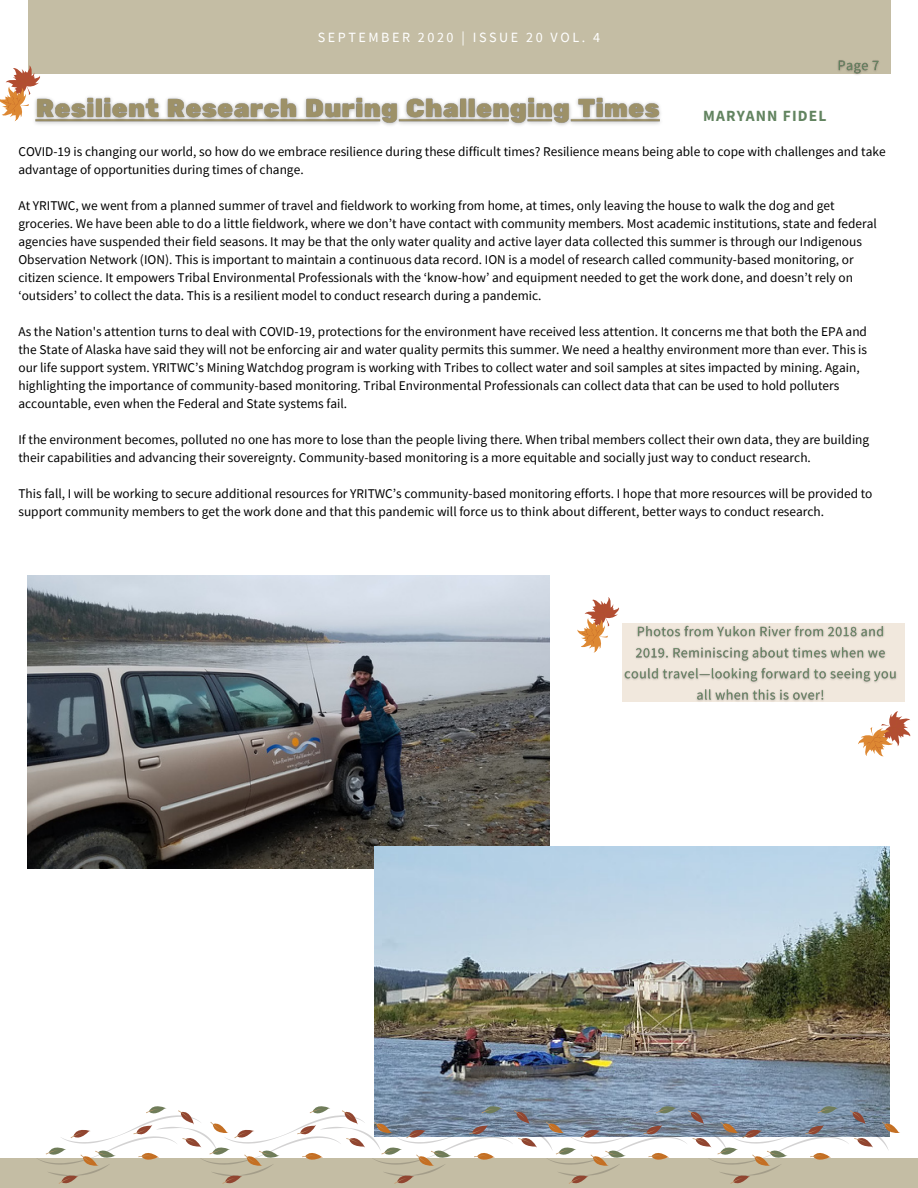
<style>
.page{position:relative;width:918px;height:1188px;background:#fff}
.page>*{position:absolute;margin:0;border:0;box-sizing:border-box;transform-origin:0 0}
.t1{font:700 15.45px "Source Sans Pro";letter-spacing:.07em;color:#628460}
.t2{font:14.1px "Source Sans Pro";letter-spacing:.18em;color:#fff}
.t3{font:13.35px/18px "Source Sans Pro";color:#000}
</style>
<div class="page">
<div style="left:28px;top:0;width:863px;height:74px;background:#c4bda4"></div>
<div style="left:0;top:1159px;width:918px;height:29px;background:#c4bda4"></div>
<img style="left:28px;top:575px;width:522px;height:294px">
<img style="left:375px;top:846px;width:515px;height:260px">
<img style="left:46px;top:97px;width:615px;height:29px">
<img style="left:622px;top:623px;width:279px;height:79px">
<svg style="left:36px;top:1106px;width:864px;height:78px"></svg>
<svg style="left:577px;top:597px;width:48px;height:60px"></svg>
<svg style="left:858px;top:711px;width:53px;height:46px"></svg>
<svg style="left:0;top:65px;width:46px;height:59px"></svg>
<img style="left:838px;top:60px;width:41px;height:15px">
<p class="t2" style="left:318px;top:28px;width:284px">SEPTEMBER 2020 | ISSUE 20 VOL. 4</p>
<p class="t1" style="left:703px;top:105px;width:125px">MARYANN FIDEL</p>
<p class="t3" style="left:18px;top:142px;width:869px">COVID-19 is changing our world, so how do we embrace resilience during these difficult times? Resilience means being able to cope with challenges and take advantage of opportunities during times of change.</p>
<p class="t3" style="left:18px;top:196px;width:860px">At YRITWC, we went from a planned summer of travel and fieldwork to working from home, at times, only leaving the house to walk the dog and get groceries. We have been able to do a little fieldwork, where we don’t have contact with community members. Most academic institutions, state and federal agencies have suspended their field seasons. It may be that the only water quality and active layer data collected this summer is through our Indigenous Observation Network (ION). This is important to maintain a continuous data record. ION is a model of research called community-based monitoring, or citizen science. It empowers Tribal Environmental Professionals with the ‘know-how’ and equipment needed to get the work done, and doesn’t rely on ‘outsiders’ to collect the data. This is a resilient model to conduct research during a pandemic.</p>
<p class="t3" style="left:18px;top:322px;width:850px">As the Nation's attention turns to deal with COVID-19, protections for the environment have received less attention. It concerns me that both the EPA and the State of Alaska have said they will not be enforcing air and water quality permits this summer. We need a healthy environment more than ever. This is our life support system. YRITWC’s Mining Watchdog program is working with Tribes to collect water and soil samples at sites impacted by mining. Again, highlighting the importance of community-based monitoring. Tribal Environmental Professionals can collect data that can be used to hold polluters accountable, even when the Federal and State systems fail.</p>
<p class="t3" style="left:18px;top:430px;width:852px">If the environment becomes, polluted no one has more to lose than the people living there. When tribal members collect their own data, they are building their capabilities and advancing their sovereignty. Community-based monitoring is a more equitable and socially just way to conduct research.</p>
<p class="t3" style="left:18px;top:484px;width:856px">This fall, I will be working to secure additional resources for YRITWC’s community-based monitoring efforts. I hope that more resources will be provided to support community members to get the work done and that this pandemic will force us to think about different, better ways to conduct research.</p>
</div>
